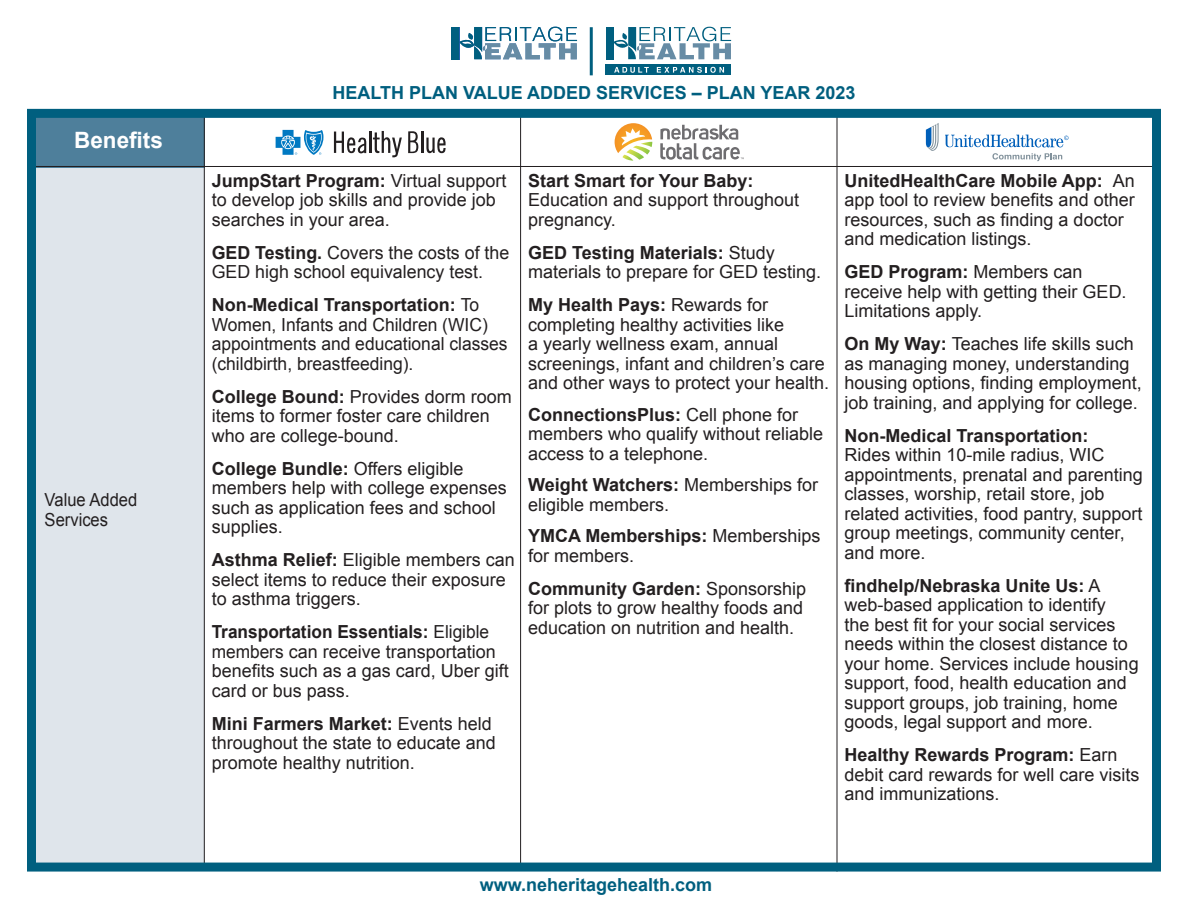
<style>
.page{position:relative;width:1188px;height:918px;background:#fff}
.page>*{position:absolute;margin:0;border:0;box-sizing:border-box;transform-origin:0 0}
.t1{font:700 22.5px "Arial";color:#fff}
.t2{font:18px/19.5px "Arial";color:#231f20}
.t3{font:18px/19.5px "Arial";color:#231f20;scale:.96 1}
.t4{font:700 18px "Arial";color:#005f7f}
.t5{font:18px/19.5px "Arial";color:#231f20;scale:.92 1}
.s1{font-weight:700}
</style>
<div class="page">
<div style="left:30px;top:114px;width:175px;height:54px;background:#4e7f9b"></div>
<hr style="left:32px;top:166px;width:1127px;height:1px;background:#231f20">
<svg style="left:992px;top:153px;width:70px;height:8px"></svg>
<svg style="left:945px;top:135px;width:124px;height:12px"></svg>
<svg style="left:926px;top:123px;width:13px;height:28px"></svg>
<hr style="left:369px;top:131px;width:2px;height:22px;background:#231f20">
<svg style="left:373px;top:131px;width:29px;height:26px"></svg>
<hr style="left:421px;top:131px;width:2px;height:22px;background:#231f20">
<svg style="left:408px;top:131px;width:10px;height:22px"></svg>
<svg style="left:334px;top:132px;width:32px;height:21px"></svg>
<svg style="left:426px;top:137px;width:20px;height:16px"></svg>
<svg style="left:276px;top:130px;width:47px;height:25px"></svg>
<svg style="left:660px;top:125px;width:84px;height:35px"></svg>
<svg style="left:615px;top:123px;width:37px;height:38px"></svg>
<hr style="left:837px;top:113px;width:1px;height:759px;background:#231f20">
<hr style="left:520px;top:114px;width:1px;height:753px;background:#231f20">
<div style="left:30px;top:168px;width:175px;height:699px;background:#dfe5eb"></div>
<hr style="left:204px;top:114px;width:1px;height:753px;background:#231f20">
<div style="left:27px;top:109px;width:1134px;height:763px;border:9px solid #005f7f"></div>
<div style="left:606px;top:27px;width:8px;height:32px;background:#005f7f"></div>
<svg style="left:614px;top:27px;width:117px;height:32px"></svg>
<div style="left:606px;top:64px;width:125px;height:11px;background:#005f7f"></div>
<svg style="left:614px;top:67px;width:35px;height:6px"></svg>
<svg style="left:657px;top:67px;width:67px;height:6px"></svg>
<hr style="left:590px;top:27px;width:3px;height:48px;background:#005f7f">
<div style="left:451px;top:27px;width:8px;height:32px;background:#005f7f"></div>
<svg style="left:459px;top:27px;width:118px;height:32px"></svg>
<p class="t1" style="left:74px;top:125px;width:90px">Benefits</p>
<p class="t5" style="left:45px;top:491px;width:102px">Value Added<br>Services</p>
<p class="t4" style="left:332px;top:81px;width:525px">HEALTH PLAN VALUE ADDED SERVICES – PLAN YEAR 2023</p>
<p class="t2" style="left:212px;top:171px;width:296px"><span class="s1">JumpStart Program:</span> Virtual support to develop job skills and provide job searches in your area.</p>
<p class="t2" style="left:212px;top:243px;width:299px"><span class="s1">GED Testing.</span> Covers the costs of the<br>GED high school equivalency test.</p>
<p class="t2" style="left:212px;top:296px;width:297px"><span class="s1">Non-Medical Transportation:</span> To Women, Infants and Children (WIC( appointments and educational classes (childbirth, breastfeeding .(</p>
<p class="t2" style="left:212px;top:387px;width:302px"><span class="s1">College Bound:</span> Provides dorm room items to former foster care children who are college-bound.</p>
<p class="t2" style="left:212px;top:459px;width:297px"><span class="s1">College Bundle:</span> Offers eligible members help with college expenses such as application fees and school supplies.</p>
<p class="t2" style="left:212px;top:551px;width:305px"><span class="s1">Asthma Relief:</span> Eligible members can select items to reduce their exposure to asthma triggers.</p>
<p class="t3" style="left:212px;top:623px;width:311px"><span class="s1">Transportation Essentials:</span> Eligible members can receive transportation benefits such as a gas card, Uber gift card or bus pass.</p>
<p class="t2" style="left:212px;top:714px;width:286px"><span class="s1">Mini Farmers Market:</span> Events held throughout the state to educate and promote healthy nutrition.</p>
<p class="t2" style="left:528px;top:171px;width:273px"><span class="s1">Start Smart for Your Baby:<br></span>Education and support throughout pregnancy.</p>
<p class="t2" style="left:528px;top:243px;width:295px"><span class="s1">GED Testing Materials:</span> Study materials to prepare for GED testing.</p>
<p class="t2" style="left:528px;top:296px;width:303px"><span class="s1">My Health Pays:</span> Rewards for completing healthy activities like<br>a yearly wellness exam, annual screenings, infant and children s’ care and other ways to protect your health.</p>
<p class="t2" style="left:528px;top:405px;width:297px"><span class="s1">ConnectionsPlus:</span> Cell phone for members who qualify without reliable access to a telephone.</p>
<p class="t2" style="left:528px;top:476px;width:292px"><span class="s1">Weight Watchers:</span> Memberships for eligible members.</p>
<p class="t2" style="left:528px;top:527px;width:294px"><span class="s1">YMCA Memberships:</span> Memberships for members.</p>
<p class="t2" style="left:528px;top:579px;width:280px"><span class="s1">Community Garden:</span> Sponsorship for plots to grow healthy foods and education on nutrition and health.</p>
<p class="t2" style="left:845px;top:171px;width:292px"><span class="s1">UnitedHealthCare Mobile App: </span>app tool to review benefits and other resources, such as finding a doctor and medication listings.</p>
<p class="t2" style="left:845px;top:262px;width:284px"><span class="s1">GED Program:</span> Members can receive help with getting their GED.<br>Limitations apply.</p>
<p class="t2" style="left:845px;top:334px;width:299px"><span class="s1">On My Way:</span> Teaches life skills such as managing money, understanding housing options, finding employment, job training, and applying for college.</p>
<p class="t2" style="left:845px;top:426px;width:300px"><span class="s1">Non-Medical Transportation:<br></span>Rides within 10-mile radius, WIC appointments, prenatal and parenting classes, worship, retail store, job related activities, food pantry, support group meetings, community center, and more.</p>
<p class="t2" style="left:845px;top:576px;width:296px"><span class="s1">findhelp/Nebraska Unite Us</span> A<span class="s1">: </span>web-based application to identify<br>the best fit for your social services needs within the closest distance to your home. Services include housing support, food, health education and support groups, job training, home goods, legal support and more.</p>
<p class="t2" style="left:845px;top:745px;width:297px"><span class="s1">Healthy Rewards Program:</span> Earn debit card rewards for well care visits and immunizations.</p>
<p class="t2" style="left:1113px;top:171px;width:24px">An</p>
<p class="t4" style="left:480px;top:873px;width:234px">www.neheritagehealth.com</p>
</div>
